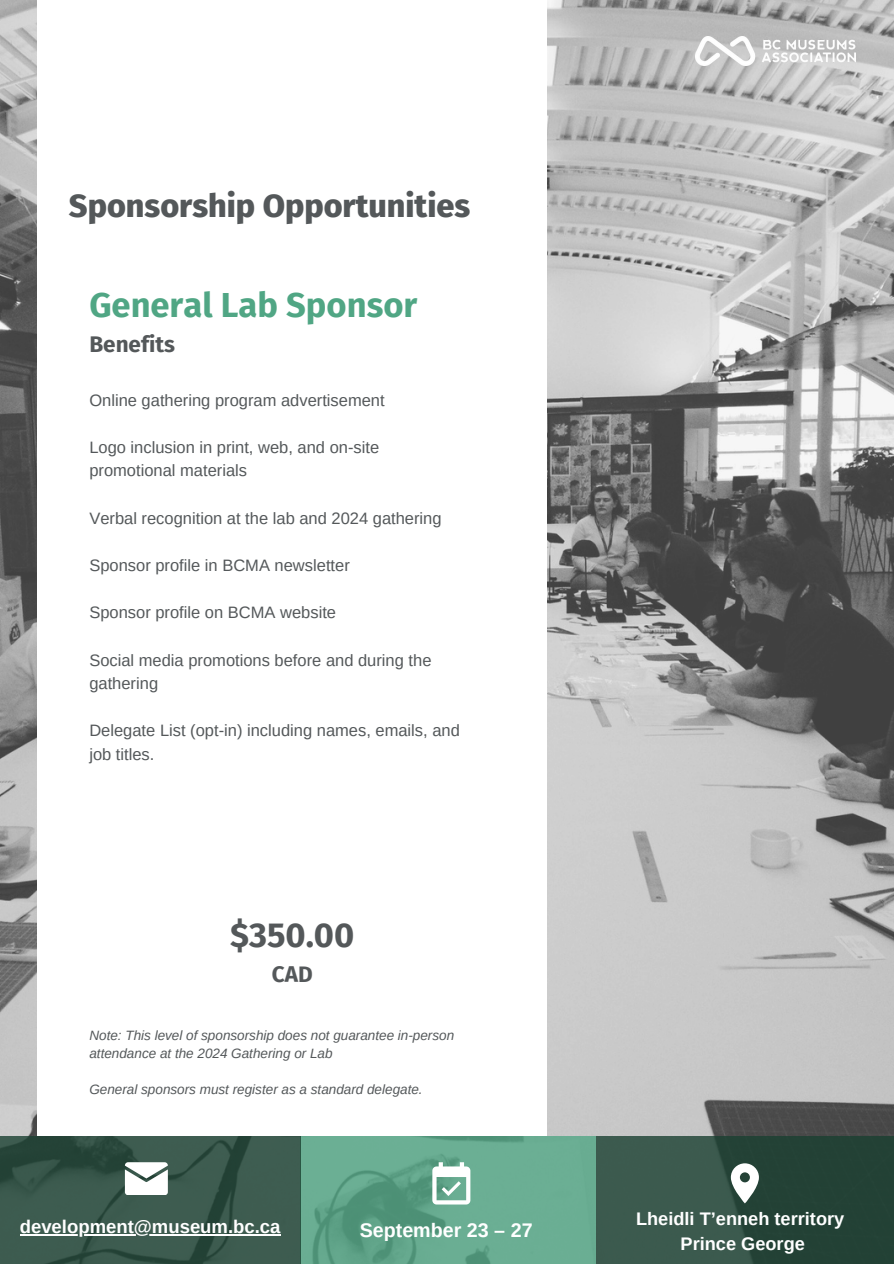
<style>
.page{position:relative;width:894px;height:1264px;background:#fff}
.page>*{position:absolute;margin:0;border:0;box-sizing:border-box;transform-origin:0 0}
.t1{font:700 34.5px "Fira Sans";color:#50a684}
.t2{font:700 34.5px "Fira Sans";color:#54585a}
.t3{font:800 32.4px "Fira Sans";color:#54585a}
.t4{font:700 22.5px "Fira Sans";color:#54585a}
.t5{font:700 19.65px "Arimo";color:#fff}
.t6{font:700 18.45px "Arimo";color:#fff}
.t7{font:700 18.15px/24.8px "Arimo";color:#fff;text-align:center}
.t8{font:16.5px/23.7px "Arimo";color:#54585a}
.t9{font:italic 13.5px/18px "Arimo";color:#54585a}
</style>
<div class="page">
<img style="left:0;top:0;width:893px;height:1135px">
<div style="left:37px;top:0;width:510px;height:1135px;background:#fff"></div>
<img style="left:695px;top:37px;width:160px;height:28px">
<svg style="left:300px;top:1135px;width:295px;height:128px;background:#65a88e"></svg>
<svg style="left:432px;top:1162px;width:38px;height:42px"></svg>
<div style="left:595px;top:1135px;width:298px;height:128px;background:linear-gradient(to right,#416054,#1c3b2f)"></div>
<svg style="left:730px;top:1163px;width:28px;height:40px"></svg>
<svg style="left:0;top:1135px;width:300px;height:128px;background:#3b594d"></svg>
<svg style="left:125px;top:1162px;width:43px;height:32px"></svg>
<hr style="left:20px;top:1234px;width:260px;height:1px;background:#fff">
<h2 class="t3" style="left:69px;top:186px;width:402px">Sponsorship Opportunities</h2>
<h1 class="t1" style="left:89px;top:285px;width:329px">General Lab Sponsor</h1>
<h3 class="t4" style="left:89px;top:331px;width:87px">Benefits</h3>
<p class="t8" style="left:89px;top:388px;width:297px">Online gathering program advertisement</p>
<p class="t8" style="left:89px;top:435px;width:291px">Logo inclusion in print, web, and on-site promotional materials</p>
<p class="t8" style="left:89px;top:506px;width:354px">Verbal recognition at the lab and 2024 gathering</p>
<p class="t8" style="left:89px;top:553px;width:262px">Sponsor profile in BCMA newsletter</p>
<p class="t8" style="left:89px;top:600px;width:248px">Sponsor profile on BCMA website</p>
<p class="t8" style="left:89px;top:648px;width:343px">Social media promotions before and during the gathering</p>
<p class="t8" style="left:89px;top:719px;width:372px">Delegate List (opt-in) including names, emails, and job titles.</p>
<h1 class="t2" style="left:230px;top:914px;width:126px">$350.00</h1>
<h3 class="t4" style="left:272px;top:960px;width:42px">CAD</h3>
<p class="t9" style="left:89px;top:1025px;width:366px">Note: This level of sponsorship does not guarantee in-person attendance at the 2024 Gathering or Lab</p>
<p class="t9" style="left:89px;top:1079px;width:334px">General sponsors must register as a standard delegate.</p>
<p class="t6" style="left:20px;top:1216px;width:262px">development@museum.bc.ca</p>
<p class="t5" style="left:359px;top:1218px;width:174px">September 23 – 27</p>
<p class="t7" style="left:636px;top:1206px;width:210px">Lheidli T’enneh territory<br>Prince George</p>
</div>
